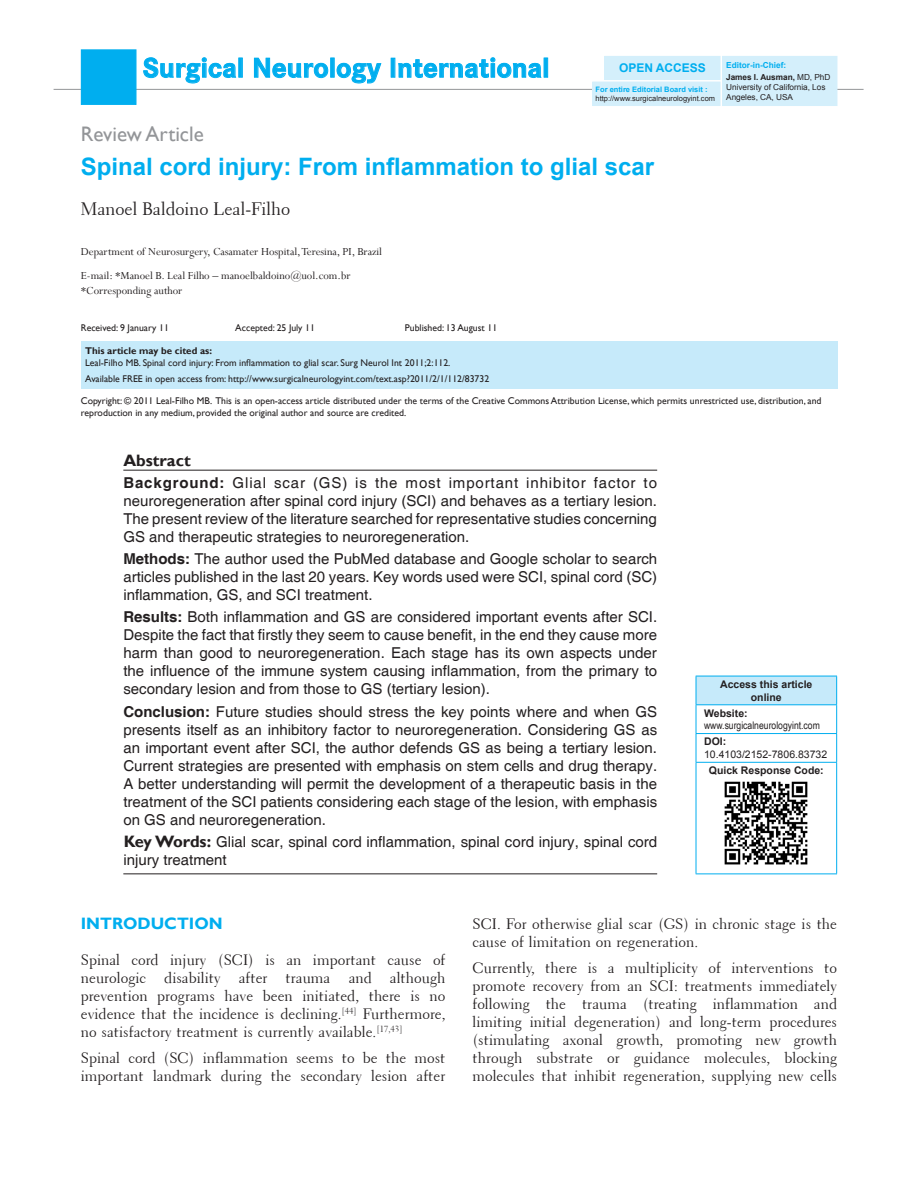
<style>
.page{position:relative;width:918px;height:1188px;background:#fff}
.page>*{position:absolute;margin:0;border:0;box-sizing:border-box;transform-origin:0 0}
.t1{font:700 27px "Corporate SBQ";color:#00aeef}
.Article_title{font:700 24px "Arial";color:#00aeef}
.Article_Type{font:21px "Gill Sans";color:#939598}
.Author_name{font:18px "Transitional 521 BT Roman A";color:#231f20}
.t2{font:700 16.5px "Gill Sans";color:#00aeef}
.Abstract_Heading{font:700 16.5px "Gill Sans";color:#231f20}
.Abstract_text{font:15px/18px "Helvetica";color:#231f20;text-align:justify}
.TX{font:15px/18px "Transitional 521 BT Roman A";color:#231f20;text-align:justify}
.Keywords{font:15px/18px "Helvetica";color:#231f20}
.E-mails{font:12px/15px "Perpetua";color:#231f20}
.Author_dept{font:12px "Perpetua";color:#231f20}
.t3{font:700 12px "Arial";color:#00aeef}
.t4{font:700 10.5px/12.6px "Arial";color:#231f20;text-align:center}
.t5{font:10.5px/12.6px "Arial Narrow";color:#231f20}
.t6{font:10.5px/12.6px "Arial";color:#231f20}
.Published{font:9.75px/11.7px "Gill Sans";color:#231f20}
.t7{font:8.25px/9.9px "Arial";letter-spacing:-.005em;color:#231f20}
.t8{font:700 8.25px/12px "Arial";color:#00aeef}
.t9{font:7.5px "Arial";color:#231f20}
.t10{font:700 7.5px "Arial";color:#00aeef}
.s1{color:#231f20}
.s2{font-weight:400;color:#231f20}
.s3{font-weight:700}
.s4{font-family:"Gill Sans";font-weight:700;font-size:16.5px}
.s5{font-family:"Arial";font-weight:700}
</style>
<div class="page">
<hr style="left:54px;top:89px;width:810px;height:1px;background:#939598">
<svg style="left:143px;top:57px;width:93px;height:27px"></svg>
<div style="left:239px;top:58px;width:4px;height:20px;border:1px solid #00aeef"></div>
<svg style="left:254px;top:58px;width:74px;height:20px"></svg>
<div style="left:330px;top:58px;width:5px;height:20px;border:1px solid #00aeef"></div>
<svg style="left:337px;top:63px;width:45px;height:21px"></svg>
<svg style="left:398px;top:57px;width:144px;height:33px"></svg>
<div style="left:544px;top:58px;width:4px;height:20px;border:1px solid #00aeef"></div>
<div style="left:81px;top:49px;width:56px;height:56px;background:#00aeef;border:1px solid #00aeef"></div>
<div style="left:723px;top:56px;width:114px;height:50px;background:#d4effb"></div>
<div style="left:605px;top:56px;width:115px;height:24px;background:#d4effb"></div>
<div style="left:593px;top:82px;width:127px;height:24px;background:#d4effb"></div>
<div style="left:81px;top:341px;width:757px;height:47px;background:#c6eafa"></div>
<div style="left:696px;top:676px;width:141px;height:29px;background:#c6eafa"></div>
<hr style="left:696px;top:676px;width:141px;height:1px;background:#00aeef">
<hr style="left:696px;top:704px;width:141px;height:1px;background:#00aeef">
<hr style="left:696px;top:733px;width:141px;height:1px;background:#00aeef">
<svg style="left:696px;top:676px;width:1px;height:86px"></svg>
<svg style="left:836px;top:676px;width:1px;height:86px"></svg>
<hr style="left:696px;top:762px;width:141px;height:1px;background:#00aeef">
<hr style="left:696px;top:763px;width:1px;height:111px;background:#00aeef">
<hr style="left:836px;top:763px;width:1px;height:111px;background:#00aeef">
<hr style="left:696px;top:874px;width:141px;height:1px;background:#00aeef">
<img style="left:724px;top:781px;width:84px;height:84px">
<hr style="left:123px;top:470px;width:534px;height:1px;background:#231f20">
<hr style="left:123px;top:873px;width:534px;height:1px;background:#231f20">
<h1 class="t1" style="left:143px;top:51px;width:408px">Surgical Neurology International</h1>
<p class="t8" style="left:726px;top:60px;width:106px">Editor-in-Chief:<br><span class="s1">James I. Ausman,</span> <span class="s2">MD, PhD</span></p>
<p class="t7" style="left:726px;top:82px;width:101px">University of California, Los<br>Angeles, CA, USA</p>
<p class="t3" style="left:619px;top:60px;width:88px">OPEN ACCESS</p>
<p class="t10" style="left:596px;top:84px;width:114px">For entire Editorial Board visit :</p>
<p class="t9" style="left:596px;top:93px;width:121px">http://www.surgicalneurologyint.com</p>
<p class="Article_Type" style="left:81px;top:122px;width:124px">Review Article</p>
<p class="Article_title" style="left:81px;top:151px;width:575px">Spinal cord injury: From inflammation to glial scar</p>
<p class="Author_name" style="left:81px;top:197px;width:211px">Manoel Baldoino Leal-Filho</p>
<p class="Author_dept" style="left:81px;top:244px;width:303px">Department of Neurosurgery, Casamater Hospital, Teresina, PI, Brazil</p>
<p class="E-mails" style="left:81px;top:267px;width:271px">E-mail: *Manoel B. Leal Filho – manoelbaldoino@uol.com.br *Corresponding author</p>
<p class="Published" style="left:81px;top:322px;width:90px">Received: 9 January 11</p>
<p class="Published" style="left:235px;top:322px;width:81px">Accepted: 25 July 11</p>
<p class="Published" style="left:405px;top:322px;width:94px">Published: 13 August 11</p>
<p class="Published" style="left:85px;top:345px;width:367px"><span class="s3">This article may be cited as:<br></span>Leal-Filho MB. Spinal cord injury: From inflammation to glial scar. Surg Neurol Int 2011;2:112.</p>
<p class="Published" style="left:85px;top:373px;width:406px">Available FREE in open access from: http://www.surgicalneurologyint.com/text.asp?2011/2/1/112/83732</p>
<p class="Published" style="left:81px;top:395px;width:742px">Copyright: © 2011 Leal-Filho MB. This is an open-access article distributed under the terms of the Creative Commons Attribution License, which permits unrestricted use, distribution, and reproduction in any medium, provided the original author and source are credited.</p>
<p class="Abstract_Heading" style="left:123px;top:450px;width:69px">Abstract</p>
<p class="Abstract_text" style="left:123px;top:474px;width:535px"><span class="s3">Background:</span> Glial scar (GS) is the most important inhibitor factor to neuroregeneration after spinal cord injury (SCI) and behaves as a tertiary lesion.<br>The present review of the literature searched for representative studies concerning GS and therapeutic strategies to neuroregeneration.</p>
<p class="Abstract_text" style="left:123px;top:551px;width:535px"><span class="s3">Methods:</span> The author used the PubMed database and Google scholar to search articles published in the last 20 years. Key words used were SCI, spinal cord (SC) inflammation, GS, and SCI treatment.</p>
<p class="Abstract_text" style="left:123px;top:609px;width:535px"><span class="s3">Results:</span> Both inflammation and GS are considered important events after SCI.<br>Despite the fact that firstly they seem to cause benefit, in the end they cause more harm than good to neuroregeneration. Each stage has its own aspects under the influence of the immune system causing inflammation, from the primary to secondary lesion and from those to GS (tertiary lesion).</p>
<p class="Abstract_text" style="left:123px;top:703px;width:535px"><span class="s3">Conclusion:</span> Future studies should stress the key points where and when GS presents itself as an inhibitory factor to neuroregeneration. Considering GS as an important event after SCI, the author defends GS as being a tertiary lesion.<br>Current strategies are presented with emphasis on stem cells and drug therapy.<br>A better understanding will permit the development of a therapeutic basis in the treatment of the SCI patients considering each stage of the lesion, with emphasis on GS and neuroregeneration.</p>
<p class="Keywords" style="left:123px;top:833px;width:535px"><span class="s4">Key Words:</span> Glial scar, spinal cord inflammation, spinal cord injury, spinal cord injury treatment</p>
<p class="t4" style="left:720px;top:678px;width:94px">Access this article online</p>
<p class="t5" style="left:704px;top:706px;width:117px"><span class="s5">Website: </span>www.surgicalneurologyint.com</p>
<p class="t6" style="left:704px;top:736px;width:125px"><span class="s3">DOI:<br></span>10.4103/2152-7806.83732</p>
<p class="t4" style="left:709px;top:765px;width:116px">Quick Response Code:</p>
<h1 class="t2" style="left:81px;top:913px;width:143px">INTRODUCTION</h1>
<p class="TX" style="left:81px;top:951px;width:366px">Spinal cord injury (SCI) is an important cause of neurologic disability after trauma and although prevention programs have been initiated, there is no evidence that the incidence is declining.<sup>[44]</sup> Furthermore, no satisfactory treatment is currently available.<sup>[17,43]</sup></p>
<p class="TX" style="left:81px;top:1049px;width:366px">Spinal cord (SC) inflammation seems to be the most important landmark during the secondary lesion after</p>
<p class="TX" style="left:472px;top:915px;width:366px">SCI. For otherwise glial scar (GS) in chronic stage is the cause of limitation on regeneration.</p>
<p class="TX" style="left:472px;top:959px;width:366px">Currently, there is a multiplicity of interventions to promote recovery from an SCI: treatments immediately following the trauma (treating inflammation and limiting initial degeneration) and long-term procedures (stimulating axonal growth, promoting new growth through substrate or guidance molecules, blocking molecules that inhibit regeneration, supplying new cells</p>
</div>
